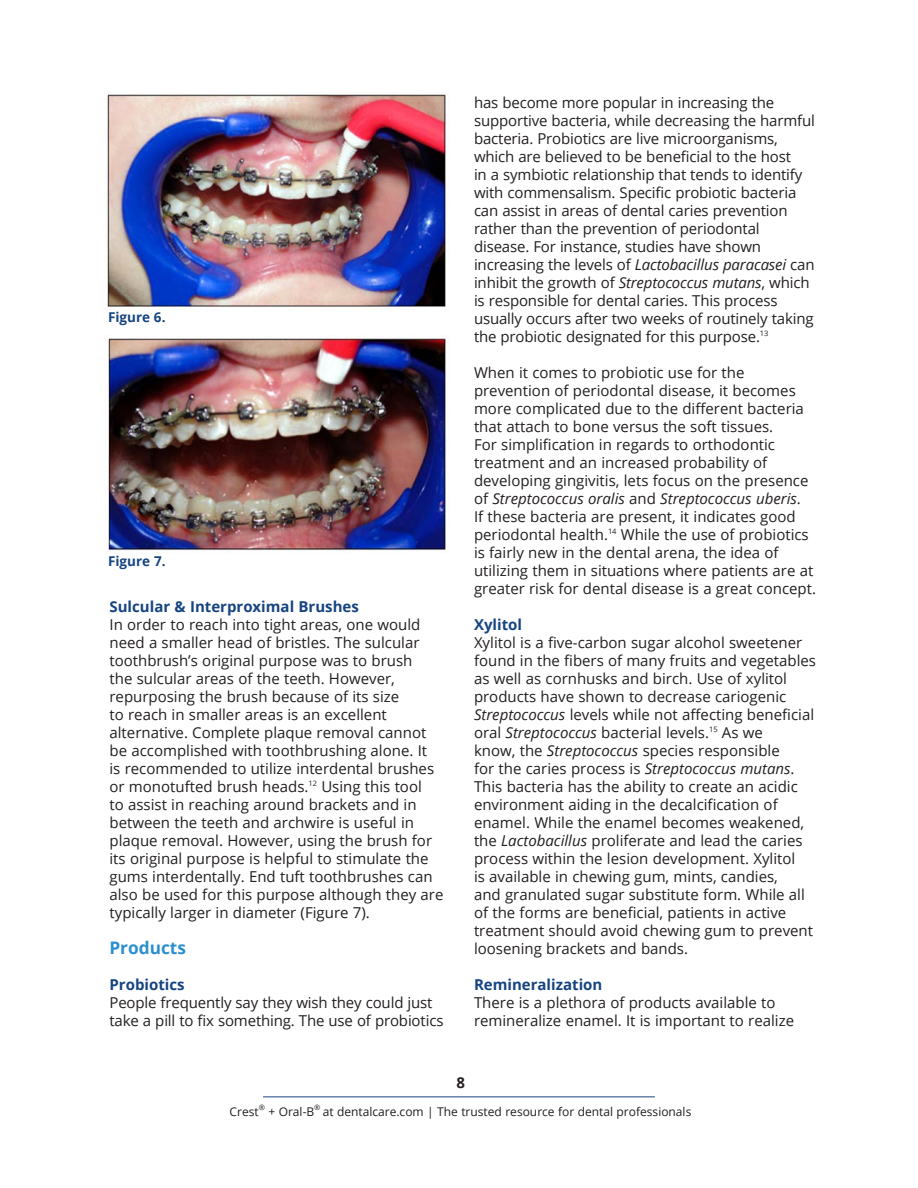
<style>
.page{position:relative;width:918px;height:1188px;background:#fff}
.page>*{position:absolute;margin:0;border:0;box-sizing:border-box;transform-origin:0 0}
.Section_Head{font:700 17.25px "Open Sans";color:#298fce}
.Main_Body{font:15px/18px "Open Sans";color:#231f20}
.Subhead{font:700 15px "Open Sans";color:#164481}
.t1{font:700 15px "Open Sans";color:#231f20}
.Figure{font:700 13.5px "Open Sans";color:#164481}
.t2{font:12px "Open Sans";color:#231f20}
.t3{font:7.5px "Open Sans";color:#231f20}
.s1{font-style:italic}
</style>
<div class="page">
<hr style="left:263px;top:1096px;width:392px;height:1px;background:#164481">
<img style="left:107px;top:94px;width:339px;height:216px">
<img style="left:104px;top:337px;width:343px;height:215px">
<p class="Figure" style="left:108px;top:307px;width:59px">Figure 6.</p>
<p class="Figure" style="left:108px;top:552px;width:59px">Figure 7.</p>
<p class="Subhead" style="left:110px;top:596px;width:251px">Sulcular &amp; Interproximal Brushes</p>
<p class="Main_Body" style="left:110px;top:615px;width:335px">In order to reach into tight areas, one would need a smaller head of bristles. The sulcular toothbrush’s original purpose was to brush<br>the sulcular areas of the teeth. However, repurposing the brush because of its size<br>to reach in smaller areas is an excellent alternative. Complete plaque removal cannot be accomplished with toothbrushing alone. It<br>is recommended to utilize interdental brushes or monotufted brush heads.<sup>12</sup> Using this tool<br>to assist in reaching around brackets and in between the teeth and archwire is useful in plaque removal. However, using the brush for its original purpose is helpful to stimulate the gums interdentally. End tuft toothbrushes can also be used for this purpose although they are typically larger in diameter (Figure 7).</p>
<p class="Section_Head" style="left:110px;top:936px;width:78px">Products</p>
<p class="Subhead" style="left:110px;top:974px;width:77px">Probiotics</p>
<p class="Main_Body" style="left:110px;top:993px;width:336px">People frequently say they wish they could just take a pill to fix something. The use of probiotics</p>
<p class="Main_Body" style="left:474px;top:93px;width:343px">has become more popular in increasing the supportive bacteria, while decreasing the harmful bacteria. Probiotics are live microorganisms, which are believed to be beneficial to the host<br>in a symbiotic relationship that tends to identify with commensalism. Specific probiotic bacteria can assist in areas of dental caries prevention rather than the prevention of periodontal disease. For instance, studies have shown increasing the levels of <span class="s1">Lactobacillus paracasei</span> can inhibit the growth of <span class="s1">Streptococcus mutans</span>, which is responsible for dental caries. This process usually occurs after two weeks of routinely taking the probiotic designated for this purpose.<sup>13</sup></p>
<p class="Main_Body" style="left:474px;top:363px;width:344px">When it comes to probiotic use for the prevention of periodontal disease, it becomes more complicated due to the different bacteria that attach to bone versus the soft tissues.<br>For simplification in regards to orthodontic treatment and an increased probability of developing gingivitis, lets focus on the presence of <span class="s1">Streptococcus oralis</span> and <span class="s1">Streptococcus uberis</span>.<br>If these bacteria are present, it indicates good periodontal health.<sup>14</sup> While the use of probiotics is fairly new in the dental arena, the idea of utilizing them in situations where patients are at greater risk for dental disease is a great concept.</p>
<p class="Subhead" style="left:474px;top:614px;width:50px">Xylitol</p>
<p class="Main_Body" style="left:474px;top:633px;width:344px">Xylitol is a five-carbon sugar alcohol sweetener found in the fibers of many fruits and vegetables as well as cornhusks and birch. Use of xylitol products have shown to decrease cariogenic <span class="s1">Streptococcus</span> levels while not affecting beneficial oral <span class="s1">Streptococcus</span> bacterial levels.<sup>15</sup> As we<br>know, the <span class="s1">Streptococcus</span> species responsible<br>for the caries process is <span class="s1">Streptococcus mutans</span>.<br>This bacteria has the ability to create an acidic environment aiding in the decalcification of enamel. While the enamel becomes weakened, the <span class="s1">Lactobacillus</span> proliferate and lead the caries process within the lesion development. Xylitol<br>is available in chewing gum, mints, candies,<br>and granulated sugar substitute form. While all of the forms are beneficial, patients in active treatment should avoid chewing gum to prevent loosening brackets and bands.</p>
<p class="Subhead" style="left:474px;top:974px;width:130px">Remineralization</p>
<p class="Main_Body" style="left:474px;top:993px;width:322px">There is a plethora of products available to remineralize enamel. It is important to realize</p>
<p class="t1" style="left:456px;top:1072px;width:10px">8</p>
<p class="t2" style="left:230px;top:1103px;width:31px">Crest</p>
<p class="t3" style="left:259px;top:1102px;width:8px">®</p>
<p class="t2" style="left:268px;top:1103px;width:47px">+ Oral-B</p>
<p class="t3" style="left:314px;top:1102px;width:8px">®</p>
<p class="t2" style="left:323px;top:1103px;width:370px">at dentalcare.com | The trusted resource for dental professionals</p>
</div>
